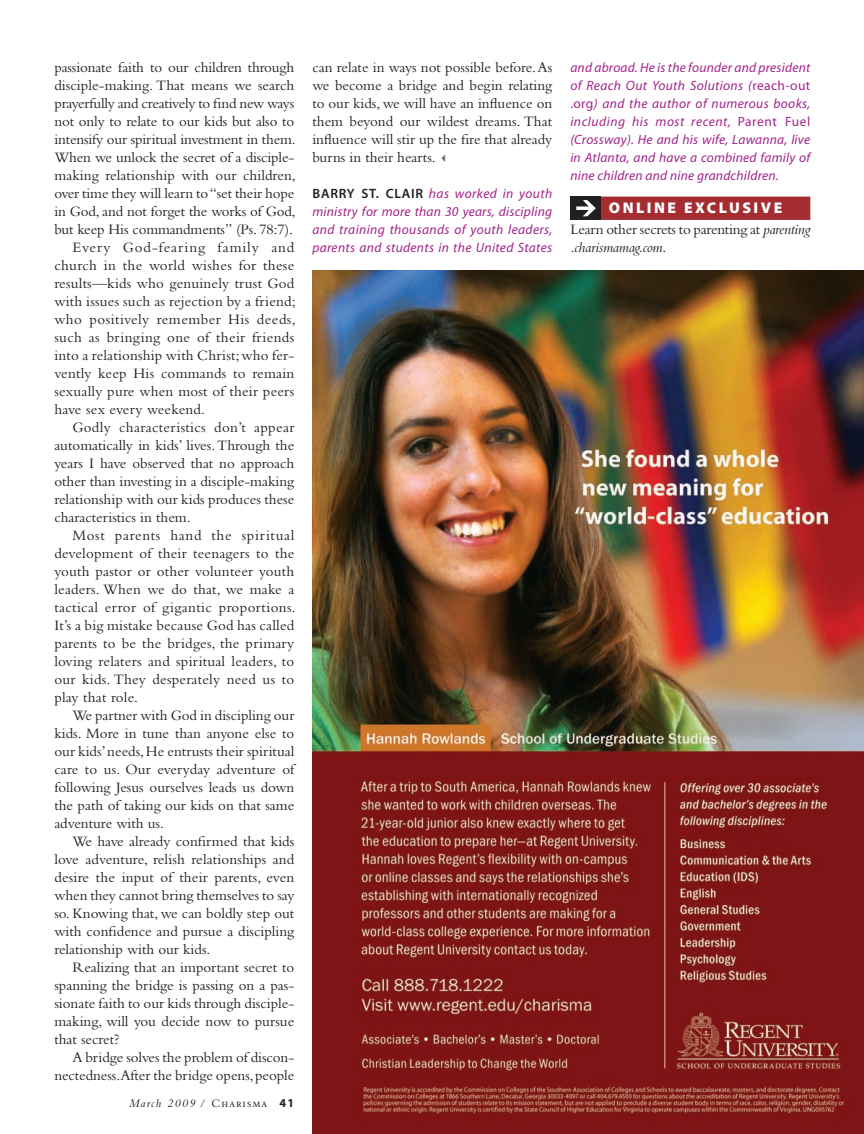
<style>
.page{position:relative;width:864px;height:1134px;background:#fff}
.page>*{position:absolute;margin:0;border:0;box-sizing:border-box;transform-origin:0 0}
.t1{font:900 15.6px "Myriad Pro";letter-spacing:.16em;color:#fff}
.t2{font:15px/18px "Bembo Std";color:#231f20;text-align:justify}
.t3{font:15px "Bembo Std";letter-spacing:.025em;color:#231f20}
.t4{font:15px "Bembo Std";letter-spacing:.02em;color:#231f20}
.t5{font:15px "Bembo Std";letter-spacing:.03em;color:#231f20}
.t6{font:15px "Bembo Std";letter-spacing:.045em;color:#231f20}
.t7{font:15px "Bembo Std";letter-spacing:.06em;color:#231f20}
.t8{font:italic 13.5px/18px "Myriad Pro";letter-spacing:.015em;color:#a3238b;text-align:justify}
.t9{font:italic 12px "Bembo Std";letter-spacing:.1em;color:#231f20}
.s1{font-style:normal}
.s2{font-family:"Myriad Pro";font-weight:700;font-style:normal}
.s3{color:#64746f}
.s4{font-weight:600;font-style:normal;color:#231f20}
.s5{font-style:italic}
</style>
<div class="page">
<div style="left:570px;top:197px;width:240px;height:23px;background:#a52c31"></div>
<div style="left:570px;top:197px;width:31px;height:23px;background:#231f20"></div>
<svg style="left:576px;top:200px;width:20px;height:16px"></svg>
<img style="left:312px;top:270px;width:552px;height:864px">
<p class="t2" style="left:54px;top:60px;width:241px">passionate faith to our children through</p>
<p class="t2" style="left:54px;top:78px;width:241px">disciple-making. That means we search</p>
<p class="t2" style="left:54px;top:96px;width:242px">prayerfully and creatively to find new ways</p>
<p class="t2" style="left:54px;top:114px;width:241px">not only to relate to our kids but also to</p>
<p class="t2" style="left:54px;top:132px;width:243px">intensify our spiritual investment in them.</p>
<p class="t2" style="left:54px;top:150px;width:241px">When we unlock the secret of a disciple-</p>
<p class="t2" style="left:54px;top:168px;width:243px">making relationship with our children,</p>
<p class="t2" style="left:54px;top:186px;width:241px">over time they will learn to “set their hope</p>
<p class="t2" style="left:54px;top:204px;width:243px">in God, and not forget the works of God,</p>
<p class="t2" style="left:54px;top:222px;width:240px">but keep His commandments” (Ps. 78:7).</p>
<p class="t7" style="left:72px;top:242px;width:223px">Every God-fearing family and</p>
<p class="t4" style="left:54px;top:260px;width:241px">church in the world wishes for these</p>
<p class="t2" style="left:54px;top:276px;width:241px">results—kids who genuinely trust God</p>
<p class="t2" style="left:54px;top:294px;width:243px">with issues such as rejection by a friend;</p>
<p class="t5" style="left:54px;top:314px;width:243px">who positively remember His deeds,</p>
<p class="t3" style="left:54px;top:332px;width:241px">such as bringing one of their friends</p>
<p class="t2" style="left:54px;top:348px;width:241px">into a relationship with Christ; who fer-</p>
<p class="t2" style="left:54px;top:366px;width:241px">vently keep His commands to remain</p>
<p class="t2" style="left:54px;top:384px;width:241px">sexually pure when most of their peers</p>
<p class="t2" style="left:54px;top:402px;width:152px">have sex every weekend.</p>
<p class="t3" style="left:72px;top:422px;width:224px">Godly characteristics don’t appear</p>
<p class="t2" style="left:54px;top:438px;width:241px">automatically in kids’ lives. Through the</p>
<p class="t2" style="left:54px;top:456px;width:241px">years I have observed that no approach</p>
<p class="t2" style="left:54px;top:474px;width:241px">other than investing in a disciple-making</p>
<p class="t2" style="left:54px;top:492px;width:241px">relationship with our kids produces these</p>
<p class="t2" style="left:54px;top:510px;width:138px">characteristics in them.</p>
<p class="t6" style="left:72px;top:530px;width:223px">Most parents hand the spiritual</p>
<p class="t2" style="left:54px;top:546px;width:241px">development of their teenagers to the</p>
<p class="t2" style="left:54px;top:564px;width:241px">youth pastor or other volunteer youth</p>
<p class="t2" style="left:54px;top:582px;width:241px">leaders. When we do that, we make a</p>
<p class="t3" style="left:54px;top:602px;width:243px">tactical error of gigantic proportions.</p>
<p class="t2" style="left:54px;top:618px;width:241px">It’s a big mistake because God has called</p>
<p class="t2" style="left:54px;top:636px;width:241px">parents to be the bridges, the primary</p>
<p class="t2" style="left:54px;top:654px;width:241px">loving relaters and spiritual leaders, to</p>
<p class="t2" style="left:54px;top:672px;width:241px">our kids. They desperately need us to</p>
<p class="t2" style="left:54px;top:690px;width:85px">play that role.</p>
<p class="t2" style="left:72px;top:708px;width:224px">We partner with God in discipling our</p>
<p class="t2" style="left:54px;top:726px;width:241px">kids. More in tune than anyone else to</p>
<p class="t2" style="left:54px;top:744px;width:241px">our kids’ needs, He entrusts their spiritual</p>
<p class="t2" style="left:54px;top:762px;width:241px">care to us. Our everyday adventure of</p>
<p class="t2" style="left:54px;top:780px;width:241px">following Jesus ourselves leads us down</p>
<p class="t2" style="left:54px;top:798px;width:241px">the path of taking our kids on that same</p>
<p class="t2" style="left:54px;top:816px;width:111px">adventure with us.</p>
<p class="t2" style="left:72px;top:834px;width:223px">We have already confirmed that kids</p>
<p class="t2" style="left:54px;top:852px;width:241px">love adventure, relish relationships and</p>
<p class="t2" style="left:54px;top:870px;width:241px">desire the input of their parents, even</p>
<p class="t2" style="left:54px;top:888px;width:242px">when they cannot bring themselves to say</p>
<p class="t2" style="left:54px;top:906px;width:241px">so. Knowing that, we can boldly step out</p>
<p class="t2" style="left:54px;top:924px;width:241px">with confidence and pursue a discipling</p>
<p class="t2" style="left:54px;top:942px;width:158px">relationship with our kids.</p>
<p class="t2" style="left:72px;top:960px;width:223px">Realizing that an important secret to</p>
<p class="t2" style="left:54px;top:978px;width:241px">spanning the bridge is passing on a pas-</p>
<p class="t2" style="left:54px;top:996px;width:241px">sionate faith to our kids through disciple-</p>
<p class="t2" style="left:54px;top:1014px;width:241px">making, will you decide now to pursue</p>
<p class="t2" style="left:54px;top:1032px;width:67px">that secret?</p>
<p class="t2" style="left:72px;top:1050px;width:223px">A bridge solves the problem of discon-</p>
<p class="t2" style="left:54px;top:1068px;width:242px">nectedness.After the bridge opens, people</p>
<p class="t9" style="left:129px;top:1099px;width:166px">March 2009 <span class="s1">/ Charisma</span> <span class="s2">41</span></p>
<p class="t2" style="left:312px;top:60px;width:241px">can relate in ways not possible before. As we become a bridge and begin relating to our kids, we will have an influence on them beyond our wildest dreams. That influence will stir up the fire that already burns in their hearts. <span class="s3">✓</span></p>
<p class="t8" style="left:312px;top:184px;width:241px"><span class="s4">BARRY ST. CLAIR</span> has worked in youth ministry for more than 30 years, discipling and training thousands of youth leaders, parents and students in the United States</p>
<p class="t8" style="left:570px;top:58px;width:241px">and abroad. He is the founder and president of Reach Out Youth Solutions (<span class="s1">reach-out .org</span>) and the author of numerous books, including his most recent, <span class="s1">Parent Fuel </span>(Crossway). He and his wife, Lawanna, live in Atlanta, and have a combined family of nine children and nine grandchildren.</p>
<p class="t1" style="left:609px;top:202px;width:175px">ONLINE EXCLUSIVE</p>
<p class="t2" style="left:570px;top:222px;width:241px">Learn other secrets to parenting at <span class="s5">parenting .charismamag.com</span>.</p>
</div>
